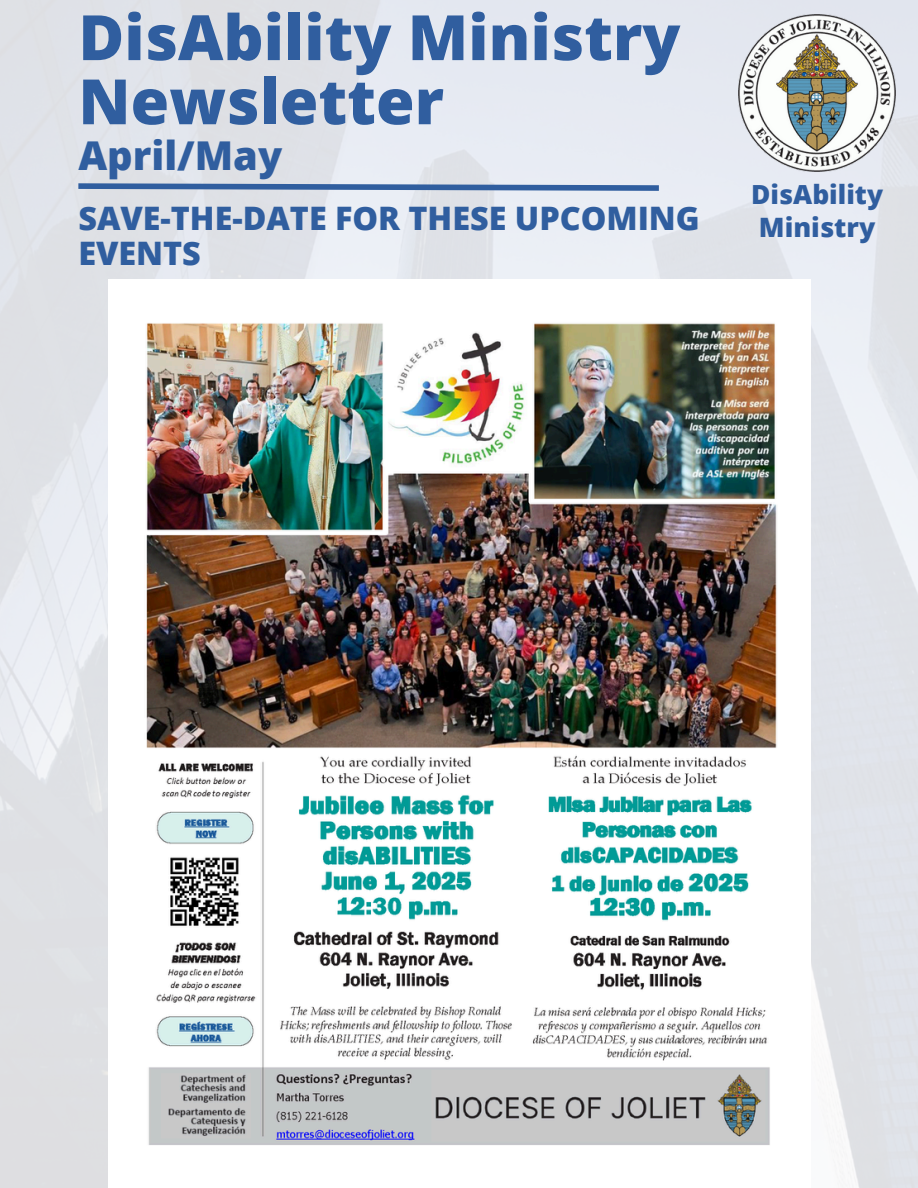
<style>
.page{position:relative;width:918px;height:1188px;background:#fff}
.page>*{position:absolute;margin:0;border:0;box-sizing:border-box;transform-origin:0 0}
.t1{font:800 62.55px/64.2px "Open Sans";color:#305e9f}
.t2{font:800 39.75px "Open Sans";color:#305e9f}
.t3{font:800 32.4px/34.8px "Open Sans";color:#305e9f}
.t4{font:800 26.7px "Open Sans";color:#305e9f}
.t5{font:800 26.4px "Open Sans";color:#305e9f}
</style>
<div class="page">
<svg style="left:73px;top:180px;width:592px;height:14px;background:#9cb0cd"></svg>
<img style="left:735px;top:12px;width:164px;height:163px">
<img style="left:144px;top:322px;width:634px;height:824px">
<p class="t1" style="left:78px;top:4px;width:604px">DisAbility Ministry<br>Newsletter</p>
<h3 class="t2" style="left:78px;top:128px;width:205px">April/May</h3>
<p class="t3" style="left:78px;top:200px;width:623px">SAVE-THE-DATE FOR THESE UPCOMING<br>EVENTS</p>
<h1 class="t5" style="left:751px;top:176px;width:133px">DisAbility</h1>
<h2 class="t4" style="left:759px;top:208px;width:118px">Ministry</h2>
</div>
